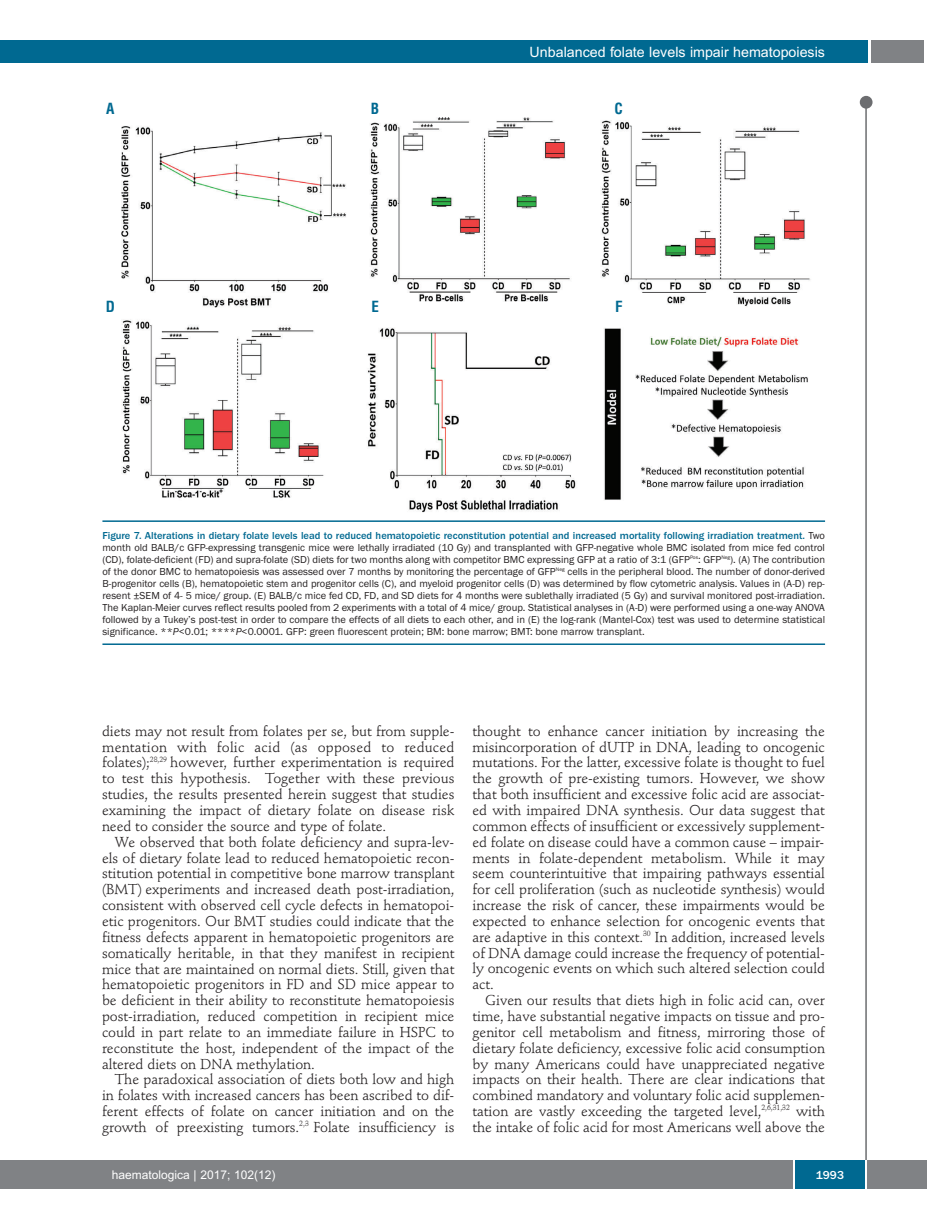
<style>
.page{position:relative;width:927px;height:1225px;background:#fff}
.page>*{position:absolute;margin:0;border:0;box-sizing:border-box;transform-origin:0 0}
.t1{font:700 condensed 15px "Helvetica";color:#006991}
.t2{font:14.25px/15.9px "Stempel Schneidler";letter-spacing:-.005em;color:#231f20;text-align:justify}
.t3{font:14.25px "Arial";color:#fff}
.t4{font:12px "Arial";color:#fff}
.t5{font:500 12px "Franklin Gothic";color:#fff}
.t6{font:10.5px/12px "Franklin Gothic";color:#231f20;text-align:justify}
.s1{font-weight:500;color:#006991}
.s2{font-style:italic}
</style>
<div class="page">
<div style="left:860px;top:96px;width:12px;height:13px;background:#6c6d70;border-radius:50%"></div>
<hr style="left:865px;top:98px;width:2px;height:1062px;background:#6c6d70">
<div style="left:871px;top:40px;width:52px;height:22px;background:#808285"></div>
<div style="left:18px;top:40px;width:849px;height:22px;background:#006991"></div>
<div style="left:17px;top:1160px;width:910px;height:28px;background:#808285"></div>
<div style="left:795px;top:1160px;width:70px;height:28px;background:#006991"></div>
<hr style="left:793px;top:1160px;width:2px;height:28px;background:#fff">
<hr style="left:865px;top:1160px;width:2px;height:28px;background:#fff">
<div style="left:0;top:40px;width:19px;height:22px;background:#006991"></div>
<div style="left:0;top:1160px;width:18px;height:28px;background:#808285"></div>
<img style="left:121px;top:117px;width:690px;height:396px">
<hr style="left:102px;top:520px;width:723px;height:2px;background:#006991">
<hr style="left:102px;top:643px;width:723px;height:2px;background:#006991">
<p class="t3" style="left:530px;top:44px;width:297px">Unbalanced folate levels impair hematopoiesis</p>
<p class="t1" style="left:106px;top:100px;width:10px">A</p>
<p class="t1" style="left:371px;top:100px;width:10px">B</p>
<p class="t1" style="left:615px;top:100px;width:10px">C</p>
<p class="t1" style="left:106px;top:298px;width:11px">D</p>
<p class="t1" style="left:372px;top:298px;width:9px">E</p>
<p class="t1" style="left:615px;top:298px;width:9px">F</p>
<p class="t6" style="left:102px;top:529px;width:724px"><span class="s1">Figure 7. Alterations in dietary folate levels lead to reduced hematopoietic reconstitution potential and increased mortality following irradiation treatment.</span> Two month old BALB/c GFP-expressing transgenic mice were lethally irradiated (10 Gy) and transplanted with GFP-negative whole BMC isolated from mice fed control (CD), folate-deficient (FD) and supra-folate (SD) diets for two months along with competitor BMC expressing GFP at a ratio of 3:1 (GFP<sup>Pos</sup>: GFP<sup>Neg</sup>). (A) The contribution of the donor BMC to hematopoiesis was assessed over 7 months by monitoring the percentage of GFP<sup>Neg</sup> cells in the peripheral blood. The number of donor-derived B-progenitor cells (B), hematopoietic stem and progenitor cells (C), and myeloid progenitor cells (D) was determined by flow cytometric analysis. Values in (A-D) rep&shy;resent ±SEM of 4- 5 mice/ group. (E) BALB/c mice fed CD, FD, and SD diets for 4 months were sublethally irradiated (5 Gy) and survival monitored post-irradiation.<br>The Kaplan-Meier curves reflect results pooled from 2 experiments with a total of 4 mice/ group. Statistical analyses in (A-D) were performed using a one-way ANOVA followed by a Tukey’s post-test in order to compare the effects of all diets to each other, and in (E) the log-rank (Mantel-Cox) test was used to determine statistical significance. **<span class="s2">P</span>&lt;0.01; ****<span class="s2">P</span>&lt;0.0001. GFP: green fluorescent protein; BM: bone marrow; BMT: bone marrow transplant.</p>
<p class="t2" style="left:102px;top:724px;width:354px">diets may not result from folates per se, but from supple&shy;mentation with folic acid (as opposed to reduced folates);<sup>28,29</sup> however, further experimentation is required to test this hypothesis. Together with these previous studies, the results presented herein suggest that studies examining the impact of dietary folate on disease risk need to consider the source and type of folate.</p>
<p class="t2" style="left:102px;top:835px;width:354px;text-indent:13px">We observed that both folate deficiency and supra-lev&shy;els of dietary folate lead to reduced hematopoietic recon&shy;stitution potential in competitive bone marrow transplant (BMT) experiments and increased death post-irradiation, consistent with observed cell cycle defects in hematopoi&shy;etic progenitors. Our BMT studies could indicate that the fitness defects apparent in hematopoietic progenitors are somatically heritable, in that they manifest in recipient mice that are maintained on normal diets. Still, given that hematopoietic progenitors in FD and SD mice appear to be deficient in their ability to reconstitute hematopoiesis post-irradiation, reduced competition in recipient mice could in part relate to an immediate failure in HSPC to reconstitute the host, independent of the impact of the altered diets on DNA methylation.</p>
<p class="t2" style="left:102px;top:1073px;width:354px;text-indent:13px">The paradoxical association of diets both low and high in folates with increased cancers has been ascribed to dif&shy;ferent effects of folate on cancer initiation and on the growth of preexisting tumors.<sup>2,3</sup> Folate insufficiency is</p>
<p class="t2" style="left:472px;top:724px;width:354px">thought to enhance cancer initiation by increasing the misincorporation of dUTP in DNA, leading to oncogenic mutations. For the latter, excessive folate is thought to fuel the growth of pre-existing tumors. However, we show that both insufficient and excessive folic acid are associat&shy;ed with impaired DNA synthesis. Our data suggest that common effects of insufficient or excessively supplement&shy;ed folate on disease could have a common cause – impair&shy;ments in folate-dependent metabolism. While it may seem counterintuitive that impairing pathways essential for cell proliferation (such as nucleotide synthesis) would increase the risk of cancer, these impairments would be expected to enhance selection for oncogenic events that are adaptive in this context.<sup>30</sup> In addition, increased levels of DNA damage could increase the frequency of potential&shy;ly oncogenic events on which such altered selection could act.</p>
<p class="t2" style="left:472px;top:993px;width:354px;text-indent:13px">Given our results that diets high in folic acid can, over time, have substantial negative impacts on tissue and pro&shy;genitor cell metabolism and fitness, mirroring those of dietary folate deficiency, excessive folic acid consumption by many Americans could have unappreciated negative impacts on their health. There are clear indications that combined mandatory and voluntary folic acid supplemen&shy;tation are vastly exceeding the targeted level,<sup>2,6,31,32</sup> with the intake of folic acid for most Americans well above the</p>
<p class="t4" style="left:112px;top:1167px;width:165px">haematologica | 2017; 102(12)</p>
<p class="t5" style="left:816px;top:1167px;width:30px">1993</p>
</div>
